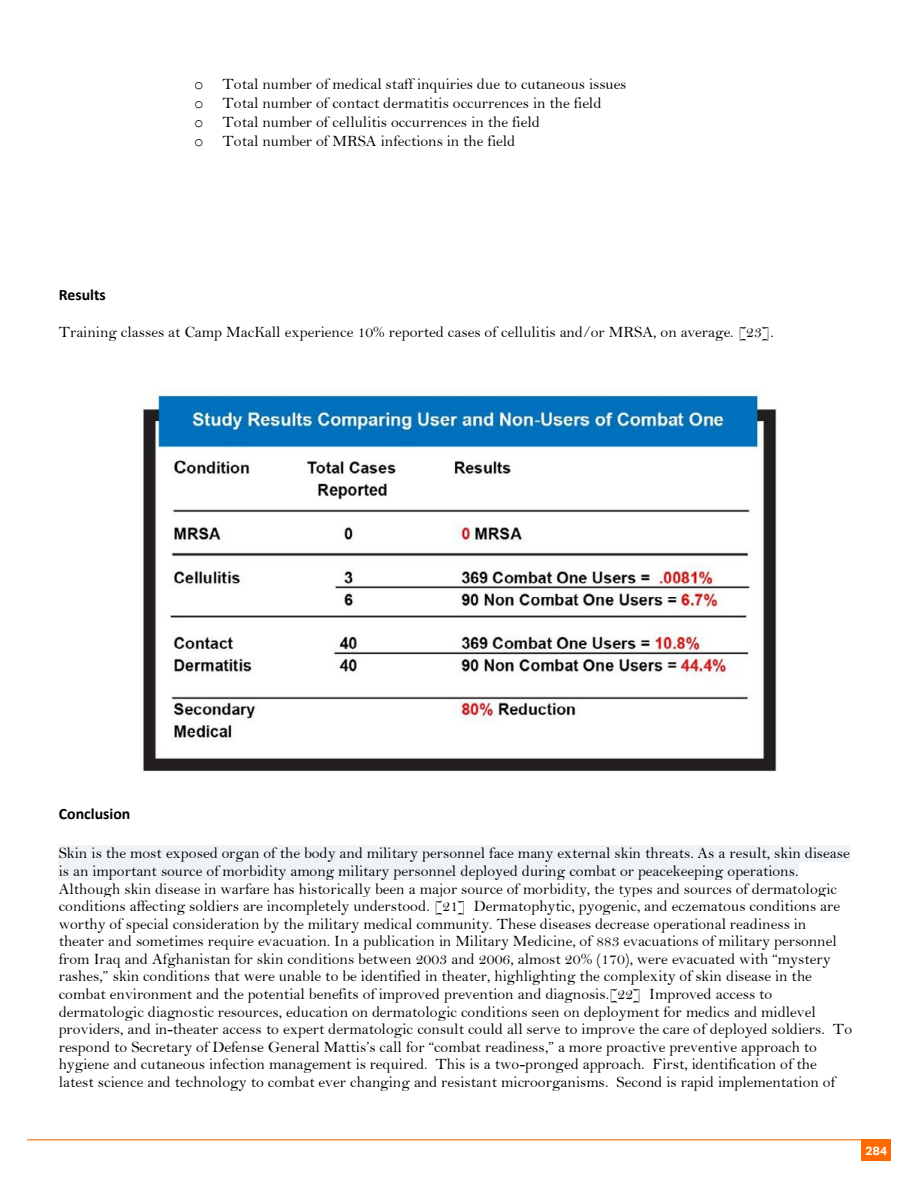
<style>
.page{position:relative;width:918px;height:1188px;background:#fff}
.page>*{position:absolute;margin:0;border:0;box-sizing:border-box;transform-origin:0 0}
.t1{font:15.75px/17.5px "Bell";color:#000}
.t2{font:700 15.75px "Calibri";color:#000}
.t3{font:700 12px "Aktiv Grotesk";color:#fff}
.s1{font-family:"Courier New"}
</style>
<div class="page">
<hr style="left:27px;top:1139px;width:864px;height:1px;background:#ff6900">
<div style="left:862px;top:1139px;width:29px;height:22px;background:#ff6900"></div>
<div style="left:59px;top:845px;width:792px;height:18px;background:#eff2f7"></div>
<div style="left:59px;top:863px;width:740px;height:17px;background:#eff2f7"></div>
<img style="left:143px;top:388px;width:634px;height:384px">
<p class="t1" style="left:194px;top:74px;width:434px;line-height:18.9px"><span class="s1">o</span> Total number of medical staff inquiries due to cutaneous issues <span class="s1">o</span> Total number of contact dermatitis occurrences in the field<br><span class="s1">o</span> Total number of cellulitis occurrences in the field<br><span class="s1">o</span> Total number of MRSA infections in the field</p>
<p class="t2" style="left:59px;top:284px;width:49px">Results</p>
<p class="t1" style="left:59px;top:323px;width:717px">Training classes at Camp MacKall experience 10% reported cases of cellulitis and/or MRSA, on average. [23].</p>
<p class="t2" style="left:59px;top:802px;width:73px">Conclusion</p>
<p class="t1" style="left:59px;top:845px;width:795px">Skin is the most exposed organ of the body and military personnel face many external skin threats. As a result, skin disease is an important source of morbidity among military personnel deployed during combat or peacekeeping operations.<br>Although skin disease in warfare has historically been a major source of morbidity, the types and sources of dermatologic conditions affecting soldiers are incompletely understood. [21] Dermatophytic, pyogenic, and eczematous conditions are worthy of special consideration by the military medical community. These diseases decrease operational readiness in theater and sometimes require evacuation. In a publication in Military Medicine, of 883 evacuations of military personnel from Iraq and Afghanistan for skin conditions between 2003 and 2006, almost 20% (170), were evacuated with “mystery rashes,” skin conditions that were unable to be identified in theater, highlighting the complexity of skin disease in the combat environment and the potential benefits of improved prevention and diagnosis.[22] Improved access to dermatologic diagnostic resources, education on dermatologic conditions seen on deployment for medics and midlevel providers, and in-theater access to expert dermatologic consult could all serve to improve the care of deployed soldiers. To respond to Secretary of Defense General Mattis’s call for “combat readiness,” a more proactive preventive approach to hygiene and cutaneous infection management is required. This is a two-pronged approach. First, identification of the latest science and technology to combat ever changing and resistant microorganisms. Second is rapid implementation of</p>
<p class="t3" style="left:866px;top:1143px;width:23px">284</p>
</div>
